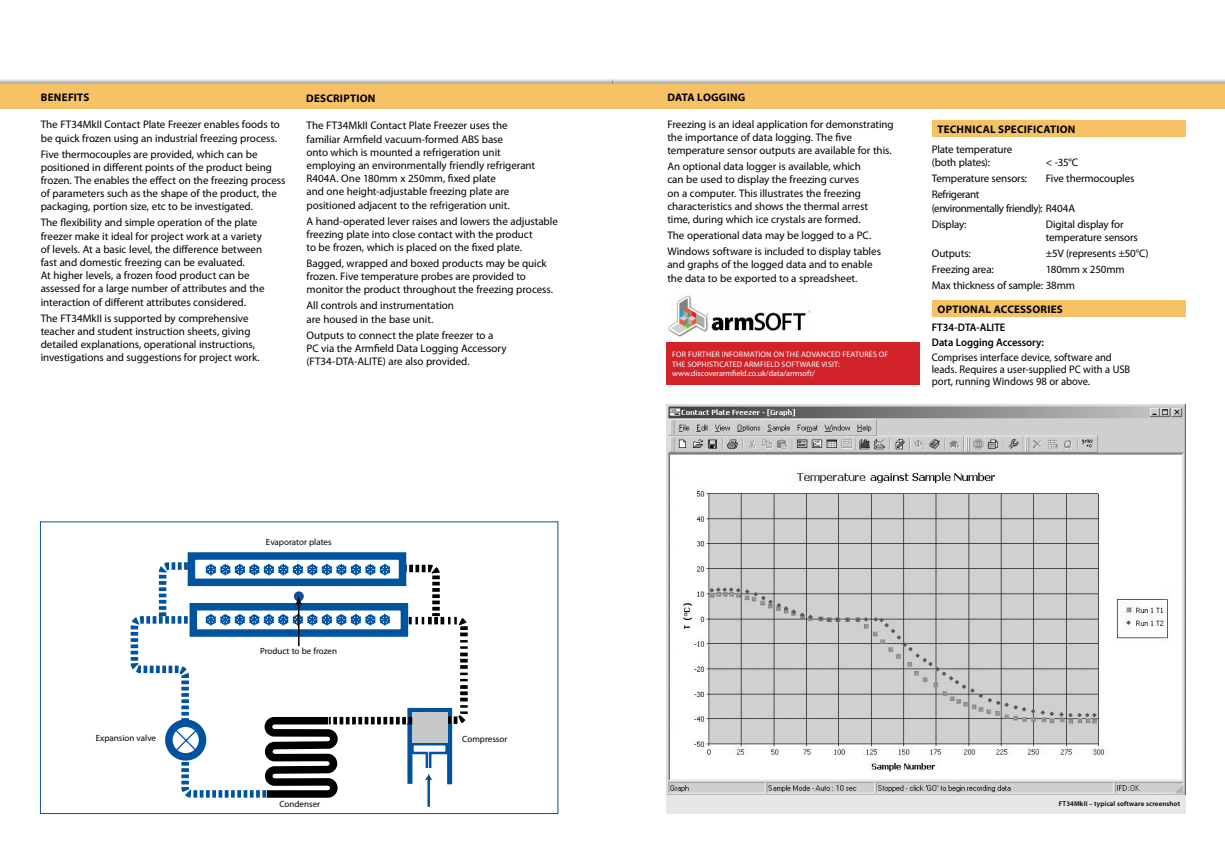
<style>
.page{position:relative;width:1225px;height:842px;background:#fff}
.page>*{position:absolute;margin:0;border:0;box-sizing:border-box;transform-origin:0 0}
.BODY_para{font:11px/13.2px "Myriad Pro";letter-spacing:-.005em;color:#000}
.BODY_para-2{font:11px/12px "Myriad Pro";letter-spacing:-.005em;color:#000;scale:.96 1}
.BODY_para-3{font:700 11px "Myriad Pro";letter-spacing:.02em;color:#000}
.BODY_para-4{font:11px/13.2px "Myriad Pro";letter-spacing:-.03em;color:#000}
.BODY_para-5{font:600 11px "Myriad Pro";color:#000;scale:.96 1}
.t1{font:9px "Myriad Pro";color:#000}
.Sidebar_text{font:8px/9.6px "Myriad Pro";letter-spacing:.02em;color:#fff}
.t2{font:600 7px "Myriad Pro";letter-spacing:.015em;color:#000}
</style>
<div class="page">
<div style="left:0;top:84px;width:615px;height:24px;background:#f7c165"></div>
<div style="left:615px;top:84px;width:610px;height:24px;background:#f7c165"></div>
<img style="left:666px;top:405px;width:519px;height:390px">
<div style="left:666px;top:795px;width:519px;height:18px;background:#e6e7e8"></div>
<div style="left:666px;top:342px;width:254px;height:43px;background:#d2232a"></div>
<img style="left:668px;top:295px;width:143px;height:42px">
<div style="left:40px;top:522px;width:518px;height:292px;border:1px solid #0f4d96"></div>
<svg style="left:131px;top:552px;width:337px;height:255px"></svg>
<div style="left:932px;top:120px;width:253px;height:17px;background:#f7c165"></div>
<div style="left:932px;top:300px;width:253px;height:16px;background:#f7c165"></div>
<p class="BODY_para-3" style="left:41px;top:90px;width:50px">BENEFITS</p>
<p class="BODY_para" style="left:41px;top:118px;width:241px">The FT34MkII Contact Plate Freezer enables foods to be quick frozen using an industrial freezing process.</p>
<p class="BODY_para" style="left:41px;top:147px;width:246px">Five thermocouples are provided, which can be positioned in different points of the product being frozen. The enables the effect on the freezing process of parameters such as the shape of the product, the packaging, portion size, etc to be investigated.</p>
<p class="BODY_para" style="left:41px;top:216px;width:225px">The flexibility and simple operation of the plate freezer make it ideal for project work at a variety of levels. At a basic level, the difference between fast and domestic freezing can be evaluated.<br>At higher levels, a frozen food product can be assessed for a large number of attributes and the interaction of different attributes considered.</p>
<p class="BODY_para" style="left:41px;top:311px;width:220px">The FT34MkII is supported by comprehensive teacher and student instruction sheets, giving detailed explanations, operational instructions, investigations and suggestions for project work.</p>
<p class="BODY_para-3" style="left:306px;top:91px;width:71px">DESCRIPTION</p>
<p class="BODY_para" style="left:306px;top:119px;width:230px">The FT34MkII Contact Plate Freezer uses the familiar Armfield vacuum-formed ABS base<br>onto which is mounted a refrigeration unit employing an environmentally friendly refrigerant R404A. One 180mm x 250mm, fixed plate<br>and one height-adjustable freezing plate are positioned adjacent to the refrigeration unit.</p>
<p class="BODY_para" style="left:306px;top:214px;width:253px">A hand-operated lever raises and lowers the adjustable freezing plate into close contact with the product<br>to be frozen, which is placed on the fixed plate.</p>
<p class="BODY_para" style="left:306px;top:257px;width:248px">Bagged, wrapped and boxed products may be quick frozen. Five temperature probes are provided to monitor the product throughout the freezing process.</p>
<p class="BODY_para" style="left:306px;top:299px;width:149px">All controls and instrumentation are housed in the base unit.</p>
<p class="BODY_para" style="left:306px;top:328px;width:201px">Outputs to connect the plate freezer to a<br>PC via the Armfield Data Logging Accessory (FT34-DTA-ALITE) are also provided.</p>
<p class="t1" style="left:266px;top:537px;width:67px">Evaporator plates</p>
<p class="t1" style="left:260px;top:645px;width:79px">Product to be frozen</p>
<p class="t1" style="left:96px;top:732px;width:62px">Expansion valve</p>
<p class="t1" style="left:462px;top:733px;width:47px">Compressor</p>
<p class="t1" style="left:279px;top:799px;width:42px">Condenser</p>
<p class="BODY_para-3" style="left:667px;top:90px;width:79px">DATA LOGGING</p>
<p class="BODY_para" style="left:667px;top:117px;width:228px">Freezing is an ideal application for demonstrating the importance of data logging. The five temperature sensor outputs are available for this.</p>
<p class="BODY_para" style="left:667px;top:160px;width:202px">An optional data logger is available, which can be used to display the freezing curves on a computer. This illustrates the freezing characteristics and shows the thermal arrest time, during which ice crystals are formed.</p>
<p class="BODY_para" style="left:667px;top:229px;width:205px">The operational data may be logged to a PC.</p>
<p class="BODY_para" style="left:667px;top:245px;width:215px">Windows software is included to display tables and graphs of the logged data and to enable the data to be exported to a spreadsheet.</p>
<p class="Sidebar_text" style="left:672px;top:350px;width:218px">FOR FURTHER INFORMATION ON THE ADVANCED FEATURES OF<br>THE SOPHISTICATED ARMFIELD SOFTWARE VISIT: www.discoverarmfield.co.uk/data/armsoft/</p>
<p class="BODY_para-3" style="left:937px;top:122px;width:139px">TECHNICAL SPECIFICATION</p>
<p class="BODY_para" style="left:932px;top:143px;width:82px">Plate temperature (both plates):</p>
<p class="BODY_para" style="left:1046px;top:156px;width:34px">&lt; -35°C</p>
<p class="BODY_para" style="left:932px;top:172px;width:97px">Temperature sensors:</p>
<p class="BODY_para" style="left:1046px;top:172px;width:90px">Five thermocouples</p>
<p class="BODY_para-4" style="left:932px;top:188px;width:145px">Refrigerant<br>(environmentally friendly): R404A</p>
<p class="BODY_para" style="left:932px;top:217px;width:36px">Display:</p>
<p class="BODY_para" style="left:1046px;top:217px;width:94px">Digital display for temperature sensors</p>
<p class="BODY_para" style="left:932px;top:246px;width:40px">Outputs:</p>
<p class="BODY_para" style="left:1046px;top:246px;width:104px">±5V (represents ±50°C)</p>
<p class="BODY_para" style="left:932px;top:262px;width:63px">Freezing area:</p>
<p class="BODY_para" style="left:1046px;top:262px;width:80px">180mm x 250mm</p>
<p class="BODY_para" style="left:932px;top:278px;width:145px">Max thickness of sample: 38mm</p>
<p class="BODY_para-3" style="left:937px;top:302px;width:127px">OPTIONAL ACCESSORIES</p>
<p class="BODY_para-5" style="left:932px;top:321px;width:78px">FT34-DTA-ALITE</p>
<p class="BODY_para-5" style="left:932px;top:335px;width:118px">Data Logging Accessory:</p>
<p class="BODY_para-2" style="left:932px;top:351px;width:208px">Comprises interface device, software and leads. Requires a user-supplied PC with a USB port, running Windows 98 or above.</p>
<p class="t2" style="left:1058px;top:799px;width:123px">FT34MkII – typical software screenshot</p>
</div>
